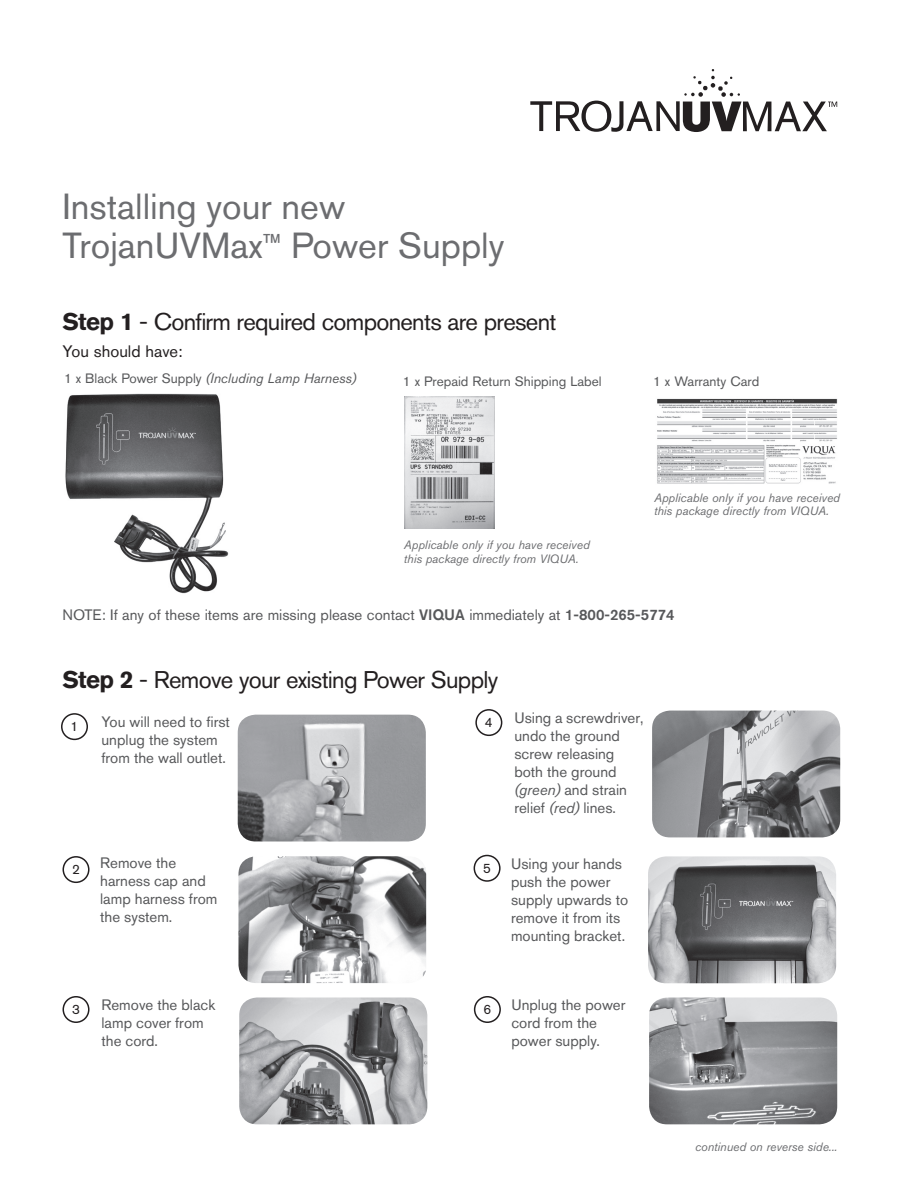
<style>
.page{position:relative;width:918px;height:1188px;background:#fff}
.page>*{position:absolute;margin:0;border:0;box-sizing:border-box;transform-origin:0 0}
.t1{font:36px/39px "Akzidenz Grotesk BQ";color:#6c6d70}
.t2{font:24px "Akzidenz Grotesk BQ";letter-spacing:-.03em;color:#231f20}
.t3{font:16.5px "Akzidenz Grotesk BQ";color:#231f20}
.t4{font:15px/18px "Akzidenz Grotesk BQ";color:#57585a}
.t5{font:13.5px "Akzidenz Grotesk BQ";color:#57585a}
.t6{font:italic 13.5px "Akzidenz Grotesk BQ";color:#57585a}
.t7{font:13.5px "Akzidenz Grotesk BQ";color:#231f20}
.t8{font:italic 12px/13.5px "Akzidenz Grotesk BQ";color:#6c6d70}
.s1{font-size:27px}
.s2{font-weight:700}
.s3{font-style:normal}
.s4{font-weight:500}
.s5{font-style:italic}
</style>
<div class="page">
<svg style="left:530px;top:69px;width:307px;height:63px"></svg>
<div style="left:61px;top:713px;width:27px;height:27px;border:2px solid #231f20;border-radius:50%"></div>
<img style="left:238px;top:715px;width:188px;height:127px">
<div style="left:63px;top:996px;width:27px;height:27px;border:2px solid #231f20;border-radius:50%"></div>
<div style="left:475px;top:709px;width:27px;height:27px;border:2px solid #231f20;border-radius:50%"></div>
<img style="left:239px;top:998px;width:188px;height:126px">
<img style="left:652px;top:711px;width:188px;height:126px">
<div style="left:474px;top:996px;width:27px;height:27px;border:2px solid #231f20;border-radius:50%"></div>
<img style="left:649px;top:998px;width:188px;height:126px">
<div style="left:63px;top:856px;width:27px;height:27px;border:2px solid #231f20;border-radius:50%"></div>
<img style="left:238px;top:856px;width:188px;height:127px">
<div style="left:474px;top:855px;width:27px;height:27px;border:2px solid #231f20;border-radius:50%"></div>
<img style="left:648px;top:856px;width:188px;height:127px">
<img style="left:65px;top:393px;width:164px;height:201px">
<img style="left:405px;top:397px;width:90px;height:132px">
<img style="left:657px;top:398px;width:181px;height:86px">
<h1 class="t1" style="left:63px;top:186px;width:444px">Installing your new<br>TrojanUVMax<span class="s1">™</span> Power Supply</h1>
<h2 class="t2" style="left:63px;top:307px;width:496px"><span class="s2">Step 1</span> - Confirm required components are present</h2>
<p class="t3" style="left:63px;top:342px;width:122px">You should have:</p>
<p class="t6" style="left:64px;top:371px;width:294px"><span class="s3">1 x Black Power Supply</span> (Including Lamp Harness)</p>
<p class="t5" style="left:403px;top:373px;width:200px">1 x Prepaid Return Shipping Label</p>
<p class="t5" style="left:653px;top:373px;width:108px">1 x Warranty Card</p>
<p class="t8" style="left:404px;top:538px;width:187px">Applicable only if you have received this package directly from VIQUA.</p>
<p class="t8" style="left:654px;top:491px;width:187px">Applicable only if you have received this package directly from VIQUA.</p>
<p class="t4" style="left:63px;top:606px;width:614px">NOTE: If any of these items are missing please contact <span class="s4">VIQUA</span> immediately at <span class="s4">1-800-265-5774</span></p>
<h2 class="t2" style="left:63px;top:665px;width:437px"><span class="s2">Step 2</span> - Remove your existing Power Supply</h2>
<p class="t7" style="left:71px;top:718px;width:9px">1</p>
<p class="t4" style="left:102px;top:713px;width:130px">You will need to first unplug the system from the wall outlet.</p>
<p class="t7" style="left:485px;top:714px;width:9px">4</p>
<p class="t4" style="left:514px;top:708px;width:131px">Using a screwdriver, undo the ground screw releasing both the ground <span class="s5">(green)</span> and strain relief <span class="s5">(red)</span> lines.</p>
<p class="t4" style="left:100px;top:853px;width:119px">Remove the harness cap and lamp harness from the system.</p>
<p class="t7" style="left:72px;top:861px;width:9px">2</p>
<p class="t4" style="left:511px;top:854px;width:119px">Using your hands push the power supply upwards to remove it from its mounting bracket.</p>
<p class="t7" style="left:483px;top:860px;width:9px">5</p>
<p class="t7" style="left:72px;top:1001px;width:9px">3</p>
<p class="t4" style="left:102px;top:995px;width:115px">Remove the black lamp cover from the cord.</p>
<p class="t7" style="left:483px;top:1001px;width:9px">6</p>
<p class="t4" style="left:511px;top:995px;width:116px">Unplug the power cord from the power supply.</p>
<p class="t8" style="left:695px;top:1140px;width:144px">continued on reverse side...</p>
</div>
